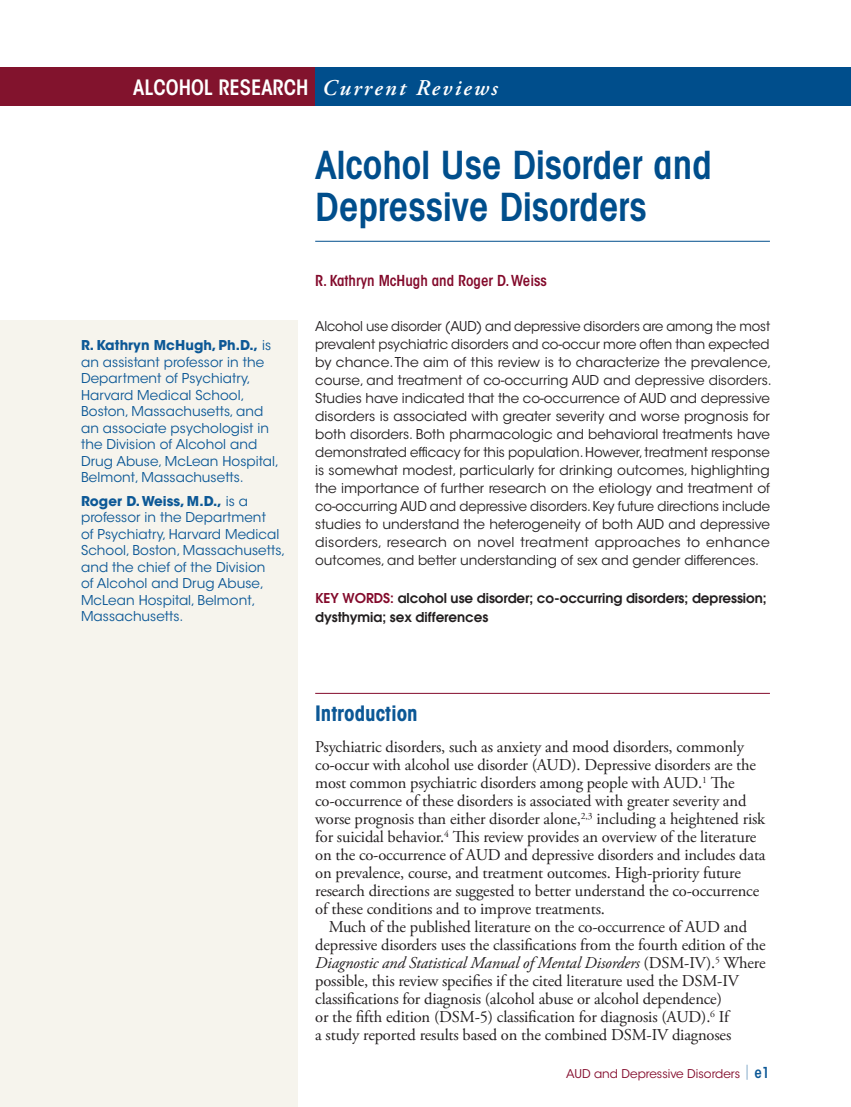
<style>
.page{position:relative;width:851px;height:1107px;background:#fff}
.page>*{position:absolute;margin:0;border:0;box-sizing:border-box;transform-origin:0 0}
.t1{font:600 condensed 39px/42px "Avant Garde";color:#004e8c}
.t2{font:600 condensed 21px "ITC Avant Garde Std";color:#fff}
.t3{font:700 condensed 21px "ITC Avant Garde Std";letter-spacing:-.005em;color:#0c5896}
.t4{font:16.5px/18px "Adobe Garamond Pro";letter-spacing:-.01em;color:#231f20}
.t5{font:600 condensed 15px "ITC Avant Garde Std";color:#830a2b}
.t6{font:13.5px/18px "ITC Avant Garde Std";letter-spacing:-.005em;color:#231f20}
.t7{font:13.5px/16.5px "ITC Avant Garde Std";letter-spacing:.005em;color:#0c5896}
.t8{font:600 13.5px/19.5px "Avant Garde";letter-spacing:-.005em;color:#231f20}
.t9{font:12px "ITC Avant Garde Std";color:#830a2b}
.s1{font-family:"Adobe Garamond Pro";font-style:italic;font-stretch:normal;font-size:22.5px}
.s2{font-weight:700}
.s3{color:#830a2b}
.s4{font-style:italic}
.s5{font-weight:200;font-stretch:condensed;font-size:15px;color:#0c5896}
.s6{font-weight:600;font-stretch:condensed;font-size:15px;color:#0c5896}
</style>
<div class="page">
<div style="left:315px;top:68px;width:535px;height:38px;background:#004e8c"></div>
<div style="left:0;top:68px;width:315px;height:38px;background:#82132d"></div>
<div style="left:0;top:320px;width:297px;height:787px;background:#f6f4ed"></div>
<hr style="left:315px;top:241px;width:455px;height:1px;background:#004e8c">
<hr style="left:315px;top:693px;width:455px;height:1px;background:#830a2b">
<p class="t2" style="left:133px;top:74px;width:366px">ALCOHOL RESEARCH <span class="s1">Current Reviews</span></p>
<p class="t7" style="left:81px;top:338px;width:199px"><span class="s2">R. Kathryn McHugh, Ph.D.,</span> is an assistant professor in the<br>Department of Psychiatry,<br>Harvard Medical School,<br>Boston, Massachusetts, and an associate psychologist in the Division of Alcohol and<br>Drug Abuse, McLean Hospital,<br>Belmont, Massachusetts.</p>
<p class="t7" style="left:81px;top:493px;width:206px"><span class="s2">Roger D. Weiss, M.D.,</span> is a professor in the Department<br>of Psychiatry, Harvard Medical<br>School, Boston, Massachusetts, and the chief of the Division<br>of Alcohol and Drug Abuse,<br>McLean Hospital, Belmont,<br>Massachusetts.</p>
<h1 class="t1" style="left:315px;top:143px;width:398px">Alcohol Use Disorder and<br>Depressive Disorders</h1>
<p class="t5" style="left:315px;top:271px;width:233px">R. Kathryn McHugh and Roger D. Weiss</p>
<p class="t6" style="left:315px;top:317px;width:458px">Alcohol use disorder (AUD) and depressive disorders are among the most prevalent psychiatric disorders and co-occur more often than expected by chance. The aim of this review is to characterize the prevalence, course, and treatment of co-occurring AUD and depressive disorders.<br>Studies have indicated that the co-occurrence of AUD and depressive disorders is associated with greater severity and worse prognosis for both disorders. Both pharmacologic and behavioral treatments have demonstrated efficacy for this population. However, treatment response is somewhat modest, particularly for drinking outcomes, highlighting the importance of further research on the etiology and treatment of co-occurring AUD and depressive disorders. Key future directions include studies to understand the heterogeneity of both AUD and depressive disorders, research on novel treatment approaches to enhance outcomes, and better understanding of sex and gender differences.</p>
<p class="t8" style="left:315px;top:588px;width:453px"><span class="s3">KEY WORDS:</span> alcohol use disorder; co-occurring disorders; depression; dysthymia; sex differences</p>
<h2 class="t3" style="left:315px;top:700px;width:104px">Introduction</h2>
<p class="t4" style="left:315px;top:739px;width:452px">Psychiatric disorders, such as anxiety and mood disorders, commonly co-occur with alcohol use disorder (AUD). Depressive disorders are the most common psychiatric disorders among people with AUD.<sup>1</sup> The co-occurrence of these disorders is associated with greater severity and worse prognosis than either disorder alone,<sup>2,3</sup> including a heightened risk for suicidal behavior.<sup>4</sup> This review provides an overview of the literature on the co-occurrence of AUD and depressive disorders and includes data on prevalence, course, and treatment outcomes. High-priority future research directions are suggested to better understand the co-occurrence of these conditions and to improve treatments.</p>
<p class="t4" style="left:315px;top:919px;width:452px;text-indent:14px">Much of the published literature on the co-occurrence of AUD and depressive disorders uses the classifications from the fourth edition of the <span class="s4">Diagnostic and Statistical Manual of Mental Disorders</span> (DSM-IV).<sup>5</sup> Where possible, this review specifies if the cited literature used the DSM-IV classifications for diagnosis (alcohol abuse or alcohol dependence)<br>or the fifth edition (DSM-5) classification for diagnosis (AUD).<sup>6</sup> If<br>a study reported results based on the combined DSM-IV diagnoses</p>
<p class="t9" style="left:566px;top:1066px;width:205px">AUD and Depressive Disorders <span class="s5">|</span> <span class="s6">e1</span></p>
</div>
